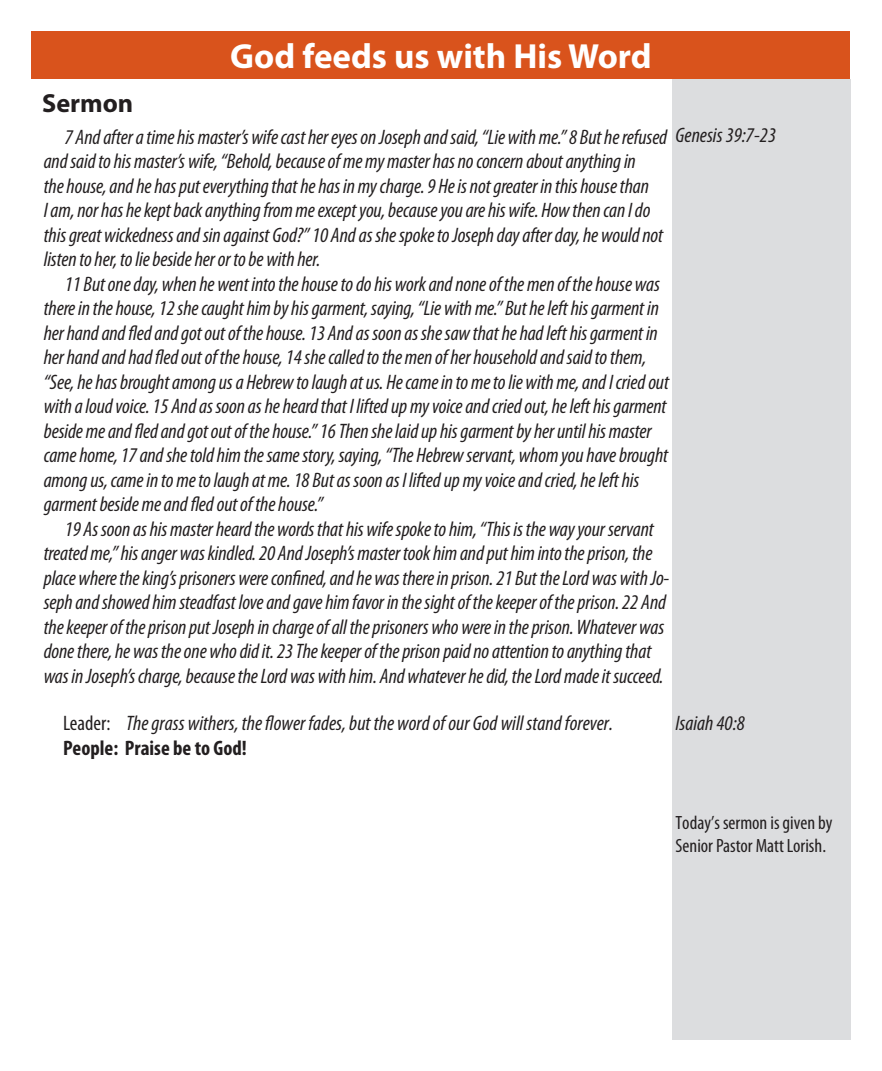
<style>
.page{position:relative;width:882px;height:1071px;background:#fff}
.page>*{position:absolute;margin:0;border:0;box-sizing:border-box;transform-origin:0 0}
.t1{font:700 35px "Myriad Pro";color:#fff}
.t2{font:700 26.25px "Myriad Pro";color:#231f20}
.t3{font:italic condensed 21px/24.5px "Myriad Pro";letter-spacing:-.005em;color:#231f20}
.t4{font:700 condensed 21px "Myriad Pro";color:#231f20}
.t5{font:condensed 19.25px/23.1px "Myriad Pro";color:#231f20}
.s1{font-style:normal}
</style>
<div class="page">
<div style="left:672px;top:79px;width:178px;height:961px;background:#dcdddf"></div>
<div style="left:32px;top:32px;width:818px;height:47px;background:#d9531c"></div>
<p class="t2" style="left:42px;top:86px;width:93px">Sermon</p>
<p class="t1" style="left:230px;top:34px;width:423px">God feeds us with His Word</p>
<p class="t3" style="left:44px;top:124px;width:734px;text-indent:21px">7 And after a time his master’s wife cast her eyes on Joseph and said, “Lie with me.” 8 But he refused Genesis 39:7-23 and said to his master’s wife, “Behold, because of me my master has no concern about anything in<br>the house, and he has put everything that he has in my charge. 9 He is not greater in this house than<br>I am, nor has he kept back anything from me except you, because you are his wife. How then can I do<br>this great wickedness and sin against God?” 10 And as she spoke to Joseph day after day, he would not<br>listen to her, to lie beside her or to be with her.</p>
<p class="t3" style="left:44px;top:271px;width:627px;text-indent:21px">11 But one day, when he went into the house to do his work and none of the men of the house was there in the house, 12 she caught him by his garment, saying, “Lie with me.” But he left his garment in her hand and fled and got out of the house. 13 And as soon as she saw that he had left his garment in her hand and had fled out of the house, 14 she called to the men of her household and said to them, “See, he has brought among us a Hebrew to laugh at us. He came in to me to lie with me, and I cried out with a loud voice. 15 And as soon as he heard that I lifted up my voice and cried out, he left his garment beside me and fled and got out of the house.” 16 Then she laid up his garment by her until his master came home, 17 and she told him the same story, saying, “The Hebrew servant, whom you have brought among us, came in to me to laugh at me. 18 But as soon as I lifted up my voice and cried, he left his garment beside me and fled out of the house.”</p>
<p class="t3" style="left:44px;top:516px;width:627px;text-indent:21px">19 As soon as his master heard the words that his wife spoke to him, “This is the way your servant treated me,” his anger was kindled. 20 And Joseph’s master took him and put him into the prison, the place where the king’s prisoners were confined, and he was there in prison. 21 But the Lord was with Jo&shy;seph and showed him steadfast love and gave him favor in the sight of the keeper of the prison. 22 And the keeper of the prison put Joseph in charge of all the prisoners who were in the prison. Whatever was done there, he was the one who did it. 23 The keeper of the prison paid no attention to anything that was in Joseph’s charge, because the Lord was with him. And whatever he did, the Lord made it succeed.</p>
<p class="t3" style="left:63px;top:711px;width:552px"><span class="s1">Leader:</span> The grass withers, the flower fades, but the word of our God will stand forever.</p>
<p class="t4" style="left:63px;top:735px;width:185px">People: Praise be to God!</p>
<p class="t3" style="left:676px;top:710px;width:71px">Isaiah 40:8</p>
<p class="t5" style="left:676px;top:811px;width:159px">Today’s sermon is given by<br>Senior Pastor Matt Lorish.</p>
</div>
